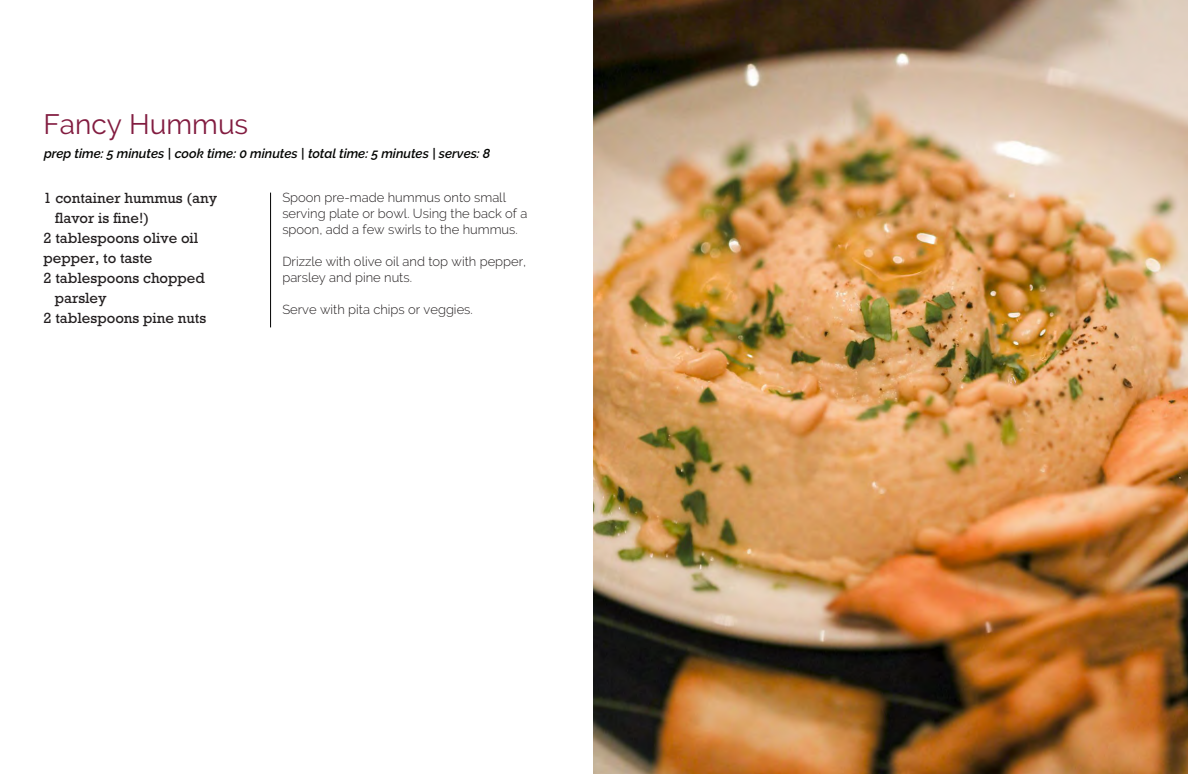
<style>
.page{position:relative;width:1188px;height:774px;background:#fff}
.page>*{position:absolute;margin:0;border:0;box-sizing:border-box;transform-origin:0 0}
.t1{font:28px "Raleway";color:#821c40}
.t2{font:15px "Rockwell Std";color:#231f20}
.t3{font:300 13px/16px "Raleway";color:#231f20}
.t4{font:italic 600 13px "Raleway";color:#040503}
</style>
<div class="page">
<img style="left:594px;top:0;width:594px;height:774px">
<hr style="left:270px;top:193px;width:1px;height:134px;background:#000">
<h1 class="t1" style="left:43px;top:108px;width:206px">Fancy Hummus</h1>
<p class="t4" style="left:44px;top:146px;width:448px">prep time: 5 minutes | cook time: 0 minutes | total time: 5 minutes | serves: 8</p>
<p class="t3" style="left:282px;top:189px;width:247px">Spoon pre-made hummus onto small serving plate or bowl. Using the back of a spoon, add a few swirls to the hummus.</p>
<p class="t3" style="left:282px;top:253px;width:245px">Drizzle with olive oil and top with pepper, parsley and pine nuts.</p>
<p class="t3" style="left:282px;top:301px;width:192px">Serve with pita chips or veggies.</p>
<p class="t2" style="left:43px;top:189px;width:175px">1 container hummus (any</p>
<p class="t2" style="left:55px;top:209px;width:96px">flavor is fine!)</p>
<p class="t2" style="left:43px;top:229px;width:156px">2 tablespoons olive oil</p>
<p class="t2" style="left:43px;top:249px;width:111px">pepper, to taste</p>
<p class="t2" style="left:43px;top:269px;width:163px">2 tablespoons chopped</p>
<p class="t2" style="left:55px;top:289px;width:53px">parsley</p>
<p class="t2" style="left:43px;top:309px;width:164px">2 tablespoons pine nuts</p>
</div>
